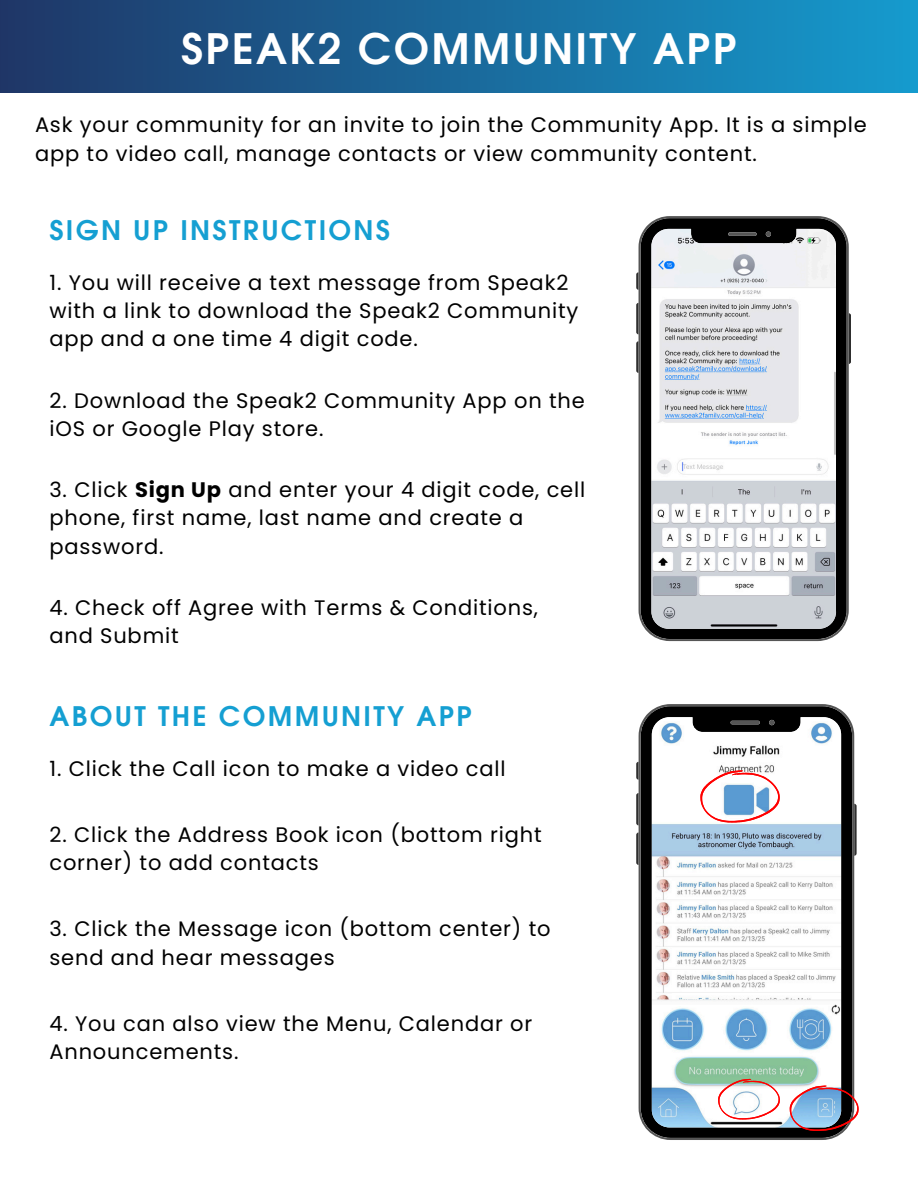
<style>
.page{position:relative;width:918px;height:1188px;background:#fff}
.page>*{position:absolute;margin:0;border:0;box-sizing:border-box;transform-origin:0 0}
.t1{font:700 42px "Evolventa";letter-spacing:.055em;color:#fff}
.t2{font:700 27px "Evolventa";letter-spacing:.085em;color:#159fd2}
.t3{font:21px/28.2px "Poppins";letter-spacing:.04em;color:#000}
.s1{font-weight:700}
</style>
<div class="page">
<div style="left:0;top:0;width:918px;height:92px;background:linear-gradient(to right,#1f3667,#159bce)"></div>
<svg style="left:636px;top:272px;width:3px;height:18px"></svg>
<svg style="left:636px;top:303px;width:3px;height:31px"></svg>
<svg style="left:636px;top:341px;width:3px;height:32px"></svg>
<svg style="left:849px;top:313px;width:2px;height:51px"></svg>
<svg style="left:639px;top:216px;width:210px;height:425px"></svg>
<svg style="left:636px;top:762px;width:3px;height:18px"></svg>
<svg style="left:636px;top:793px;width:3px;height:32px"></svg>
<svg style="left:636px;top:832px;width:3px;height:33px"></svg>
<svg style="left:854px;top:804px;width:3px;height:52px"></svg>
<svg style="left:639px;top:704px;width:215px;height:436px"></svg>
<svg style="left:700px;top:770px;width:80px;height:52px"></svg>
<svg style="left:790px;top:1086px;width:69px;height:45px;background:#8c8fa5"></svg>
<svg style="left:718px;top:1079px;width:62px;height:40px"></svg>
<p class="t1" style="left:181px;top:31px;width:557px">SPEAK2 COMMUNITY APP</p>
<p class="t3" style="left:35px;top:111px;width:833px">Ask your community for an invite to join the Community App. It is a simple app to video call, manage contacts or view community content.</p>
<p class="t2" style="left:49px;top:218px;width:342px">SIGN UP INSTRUCTIONS</p>
<p class="t3" style="left:49px;top:268px;width:530px">1. You will receive a text message from Speak2 with a link to download the Speak2 Community app and a one time 4 digit code.</p>
<p class="t3" style="left:49px;top:386px;width:537px">2. Download the Speak2 Community App on the iOS or Google Play store.</p>
<h2 class="t3" style="left:49px;top:476px;width:537px">3. Click <span class="s1">Sign Up</span> and enter your 4 digit code, cell phone, first name, last name and create a password.</h2>
<p class="t3" style="left:49px;top:594px;width:490px">4. Check off Agree with Terms &amp; Conditions, and Submit</p>
<p class="t2" style="left:49px;top:704px;width:424px">ABOUT THE COMMUNITY APP</p>
<p class="t3" style="left:49px;top:754px;width:458px">1. Click the Call icon to make a video call</p>
<p class="t3" style="left:49px;top:821px;width:494px">2. Click the Address Book icon (bottom right corner) to add contacts</p>
<h2 class="t3" style="left:49px;top:915px;width:503px">3. Click the Message icon (bottom center) to send and hear messages</h2>
<p class="t3" style="left:49px;top:1009px;width:484px">4. You can also view the Menu, Calendar or<br>Announcements.</p>
</div>
